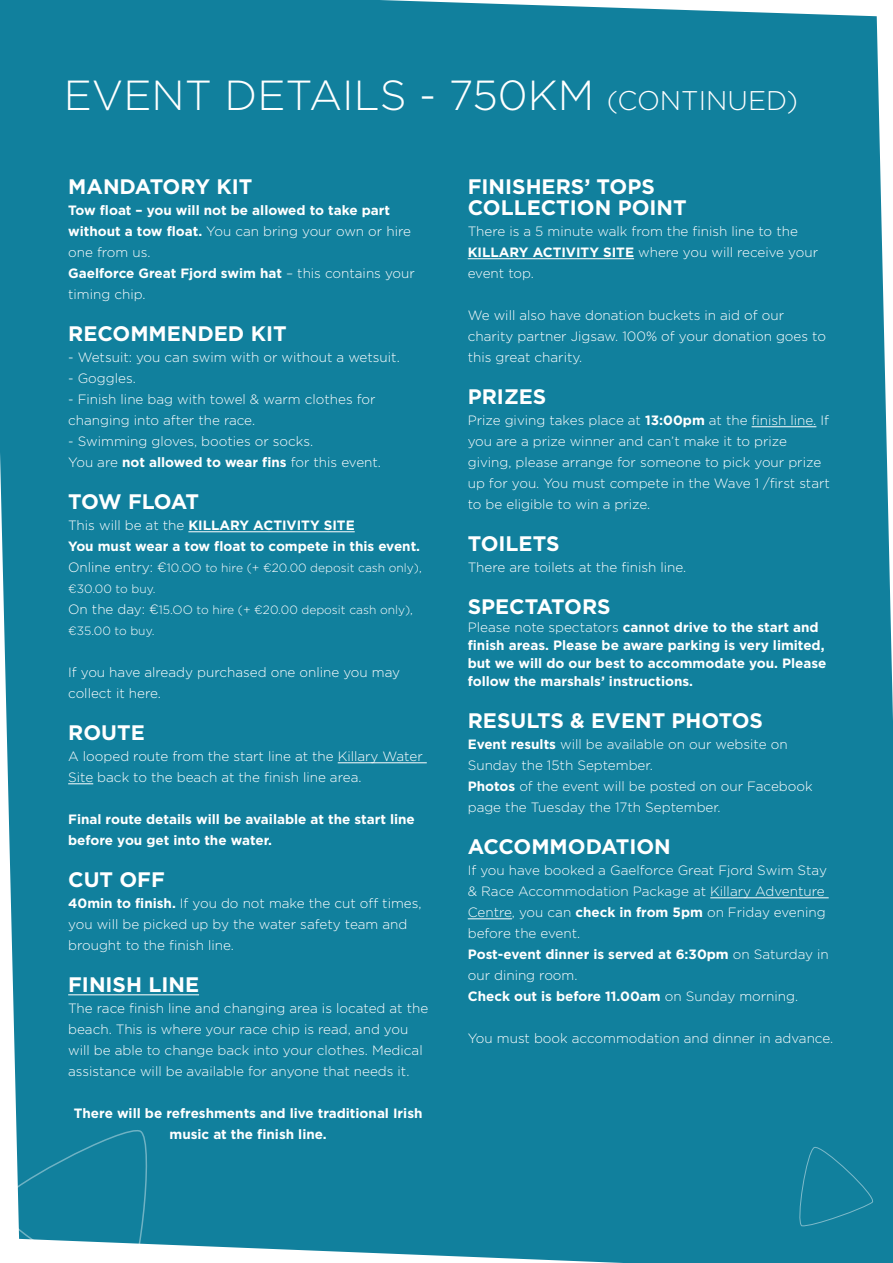
<style>
.page{position:relative;width:893px;height:1263px;background:#11809d}
.page>*{position:absolute;margin:0;border:0;box-sizing:border-box;transform-origin:0 0}
.t1{font:300 42px "Gotham";color:#fff}
.t2{font:700 21px/21px "Gotham";color:#fff}
.t3{font:700 21px "Gotham";letter-spacing:-.04em;color:#fff}
.t4{font:300 13.5px/21px "Gotham";color:#fff}
.t5{font:700 13.5px/21px "Gotham";color:#fff}
.t6{font:300 12px/21px "Gotham";color:#fff}
.s1{font-size:27px}
.s2{font-weight:300}
.s3{font-weight:700}
.s4{font-size:13.5px}
</style>
<div class="page">
<svg style="left:0;top:1123px;width:158px;height:140px"></svg>
<div style="left:795px;top:1143px;width:82px;height:84px;background:#11809d"></div>
<hr style="left:188px;top:531px;width:167px;height:1px;background:#fff">
<hr style="left:338px;top:762px;width:89px;height:1px;background:#fff">
<svg style="left:68px;top:783px;width:25px;height:1px"></svg>
<hr style="left:68px;top:994px;width:131px;height:1px;background:#fff">
<hr style="left:468px;top:258px;width:166px;height:1px;background:#fff">
<hr style="left:752px;top:426px;width:64px;height:1px;background:#fff">
<hr style="left:710px;top:897px;width:119px;height:1px;background:#fff">
<hr style="left:468px;top:918px;width:44px;height:1px;background:#fff">
<h1 class="t1" style="left:64px;top:72px;width:736px">EVENT DETAILS - 750KM <span class="s1">(CONTINUED)</span></h1>
<h2 class="t2" style="left:68px;top:175px;width:186px">MANDATORY KIT</h2>
<p class="t5" style="left:68px;top:199px;width:348px">Tow float – you will not be allowed to take part without a tow float. <span class="s2">You can bring your own or hire one from us.<br></span>Gaelforce Great Fjord swim hat <span class="s2">– this contains your timing chip.</span></p>
<h2 class="t2" style="left:68px;top:322px;width:220px">RECOMMENDED KIT</h2>
<p class="t4" style="left:68px;top:346px;width:333px">- Wetsuit: you can swim with or without a wetsuit.</p>
<p class="t4" style="left:68px;top:367px;width:69px">- Goggles.</p>
<p class="t4" style="left:68px;top:388px;width:309px">- Finish line bag with towel &amp; warm clothes for changing into after the race.</p>
<p class="t4" style="left:68px;top:430px;width:314px">- Swimming gloves, booties or socks.<br>You are <span class="s3">not allowed to wear fins</span> for this event.</p>
<h2 class="t3" style="left:68px;top:489px;width:132px">TOW FLOAT</h2>
<p class="t5" style="left:68px;top:514px;width:353px"><span class="s2">This will be at the</span> KILLARY ACTIVITY SITE<br>You must wear a tow float to compete in this event.</p>
<p class="t6" style="left:68px;top:557px;width:355px"><span class="s4">Online entry: ¤</span>10.OO to hire (+ ¤20.00 deposit cash only), ¤30.00 to buy.<br><span class="s4">On the day: ¤</span>15.OO to hire (+ ¤20.00 deposit cash only), ¤35.00 to buy.</p>
<p class="t4" style="left:68px;top:661px;width:333px">If you have already purchased one online you may collect it here.</p>
<h2 class="t2" style="left:68px;top:721px;width:78px">ROUTE</h2>
<p class="t4" style="left:68px;top:745px;width:356px">A looped route from the start line at the Killary Water<br>Site back to the beach at the finish line area.</p>
<p class="t5" style="left:68px;top:808px;width:348px">Final route details will be available at the start line before you get into the water.</p>
<h2 class="t2" style="left:68px;top:868px;width:98px">CUT OFF</h2>
<p class="t4" style="left:68px;top:892px;width:355px"><span class="s3">40min to finish.</span> If you do not make the cut off times, you will be picked up by the water safety team and brought to the finish line.</p>
<h2 class="t2" style="left:68px;top:973px;width:132px">FINISH LINE</h2>
<p class="t4" style="left:68px;top:997px;width:362px">The race finish line and changing area is located at the beach. This is where your race chip is read, and you will be able to change back into your clothes. Medical assistance will be available for anyone that needs it.</p>
<p class="t5" style="left:74px;top:1102px;width:350px;text-align:center">There will be refreshments and live traditional Irish music at the finish line.</p>
<h2 class="t2" style="left:468px;top:175px;width:221px">FINISHERS’ TOPS<br>COLLECTION POINT</h2>
<p class="t4" style="left:468px;top:220px;width:352px">There is a 5 minute walk from the finish line to the<br><span class="s3">KILLARY ACTIVITY SITE</span> where you will receive your event top.</p>
<p class="t4" style="left:468px;top:304px;width:360px">We will also have donation buckets in aid of our charity partner Jigsaw. 100% of your donation goes to this great charity.</p>
<h2 class="t2" style="left:468px;top:385px;width:80px">PRIZES</h2>
<p class="t4" style="left:468px;top:409px;width:364px">Prize giving takes place at <span class="s3">13:00pm</span> at the finish line. If you are a prize winner and can’t make it to prize giving, please arrange for someone to pick your prize up for you. You must compete in the Wave 1 /first start to be eligible to win a prize.</p>
<h2 class="t2" style="left:468px;top:532px;width:93px">TOILETS</h2>
<p class="t4" style="left:468px;top:556px;width:220px">There are toilets at the finish line.</p>
<h2 class="t2" style="left:468px;top:595px;width:144px">SPECTATORS</h2>
<p class="t5" style="left:468px;top:618px;width:360px;line-height:18px"><span class="s2">Please note spectators</span> cannot drive to the start and finish areas. Please be aware parking is very limited, but we will do our best to accommodate you. Please follow the marshals’ instructions.</p>
<h2 class="t2" style="left:468px;top:709px;width:297px">RESULTS &amp; EVENT PHOTOS</h2>
<p class="t4" style="left:468px;top:733px;width:346px"><span class="s3">Event results</span> will be available on our website on Sunday the 15th September.<br><span class="s3">Photos</span> of the event will be posted on our Facebook page the Tuesday the 17th September.</p>
<h2 class="t2" style="left:468px;top:835px;width:205px">ACCOMMODATION</h2>
<p class="t4" style="left:468px;top:859px;width:363px">If you have booked a Gaelforce Great Fjord Swim Stay &amp; Race Accommodation Package at Killary Adventure Centre, you can <span class="s3">check in from 5pm</span> on Friday evening before the event.<br><span class="s3">Post-event dinner is served at 6:30pm</span> on Saturday in our dining room.<br><span class="s3">Check out is before 11.00am</span> on Sunday morning.</p>
<p class="t4" style="left:468px;top:1028px;width:367px">You must book accommodation and dinner in advance.</p>
</div>
